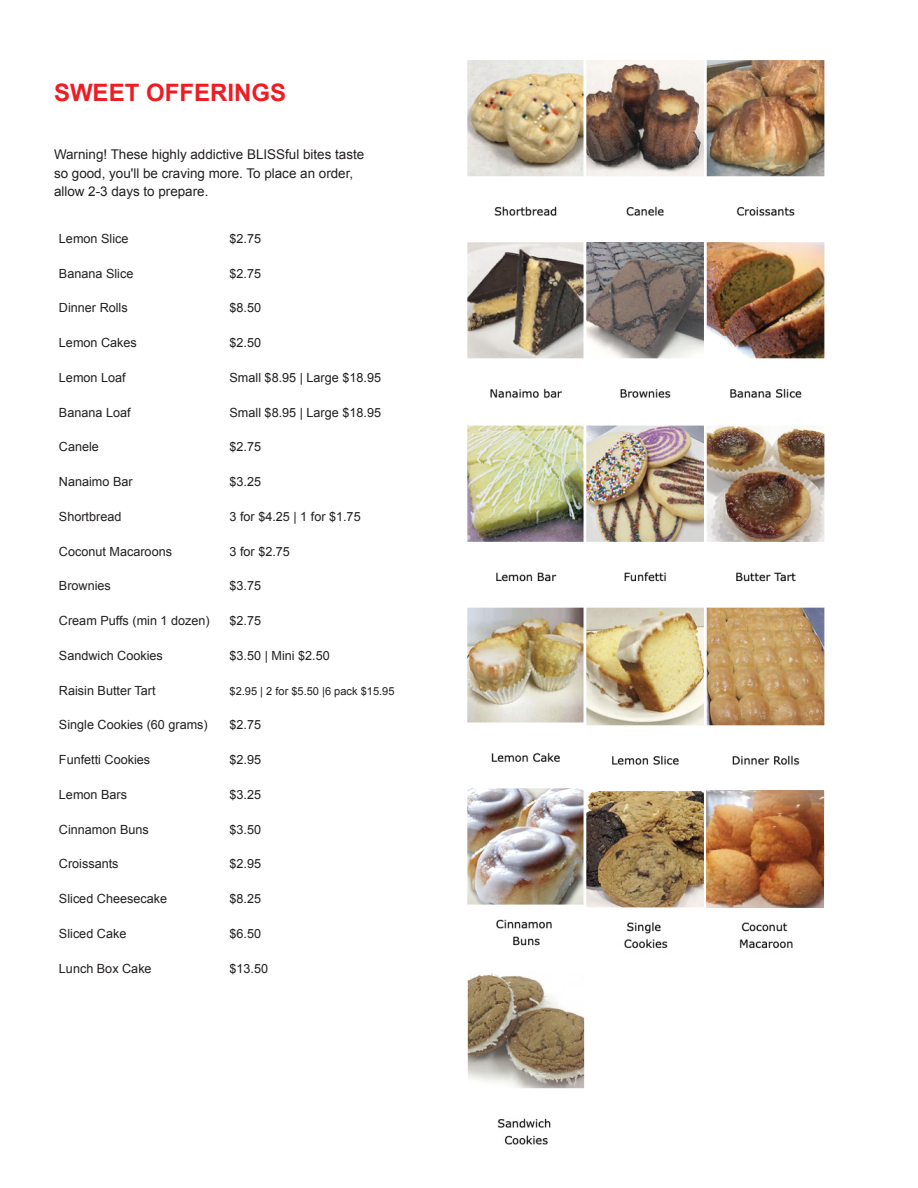
<style>
.page{position:relative;width:918px;height:1188px;background:#fff}
.page>*{position:absolute;margin:0;border:0;box-sizing:border-box;transform-origin:0 0}
.t1{font:700 24px "Arial";color:#ed1d24}
.t2{font:13.35px/18.5px "Arial";color:#231f20}
.t3{font:12.6px "Arial";color:#231f20}
.t4{font:11.1px "Arial";color:#231f20}
</style>
<div class="page">
<img style="left:467px;top:919px;width:326px;height:226px">
<img style="left:467px;top:60px;width:358px;height:848px">
<img style="left:706px;top:790px;width:117px;height:117px">
<h1 class="t1" style="left:54px;top:77px;width:234px">SWEET OFFERINGS</h1>
<p class="t2" style="left:54px;top:145px;width:312px">Warning! These highly addictive BLISSful bites taste so good, you'll be craving more. To place an order, allow 2-3 days to prepare.</p>
<p class="t3" style="left:59px;top:230px;width:71px">Lemon Slice</p>
<p class="t3" style="left:230px;top:230px;width:33px">$2.75</p>
<p class="t3" style="left:59px;top:265px;width:76px">Banana Slice</p>
<p class="t3" style="left:230px;top:265px;width:33px">$2.75</p>
<p class="t3" style="left:59px;top:300px;width:70px">Dinner Rolls</p>
<p class="t3" style="left:230px;top:300px;width:33px">$8.50</p>
<p class="t3" style="left:59px;top:334px;width:79px">Lemon Cakes</p>
<p class="t3" style="left:230px;top:334px;width:33px">$2.50</p>
<p class="t3" style="left:59px;top:369px;width:68px">Lemon Loaf</p>
<p class="t3" style="left:230px;top:369px;width:153px">Small $8.95 | Large $18.95</p>
<p class="t3" style="left:59px;top:404px;width:73px">Banana Loaf</p>
<p class="t3" style="left:230px;top:404px;width:153px">Small $8.95 | Large $18.95</p>
<p class="t3" style="left:59px;top:439px;width:42px">Canele</p>
<p class="t3" style="left:230px;top:439px;width:33px">$2.75</p>
<p class="t3" style="left:59px;top:473px;width:75px">Nanaimo Bar</p>
<p class="t3" style="left:230px;top:473px;width:33px">$3.25</p>
<p class="t3" style="left:59px;top:508px;width:64px">Shortbread</p>
<p class="t3" style="left:230px;top:508px;width:133px">3 for $4.25 | 1 for $1.75</p>
<p class="t3" style="left:59px;top:543px;width:115px">Coconut Macaroons</p>
<p class="t3" style="left:230px;top:543px;width:62px">3 for $2.75</p>
<p class="t3" style="left:59px;top:578px;width:53px">Brownies</p>
<p class="t3" style="left:230px;top:578px;width:33px">$3.75</p>
<p class="t3" style="left:59px;top:612px;width:152px">Cream Puffs (min 1 dozen)</p>
<p class="t3" style="left:230px;top:612px;width:33px">$2.75</p>
<p class="t3" style="left:59px;top:647px;width:105px">Sandwich Cookies</p>
<p class="t3" style="left:230px;top:647px;width:102px">$3.50 | Mini $2.50</p>
<p class="t3" style="left:59px;top:682px;width:98px">Raisin Butter Tart</p>
<p class="t4" style="left:230px;top:683px;width:166px">$2.95 | 2 for $5.50 |6 pack $15.95</p>
<p class="t3" style="left:59px;top:717px;width:150px">Single Cookies (60 grams)</p>
<p class="t3" style="left:230px;top:717px;width:33px">$2.75</p>
<p class="t3" style="left:59px;top:751px;width:93px">Funfetti Cookies</p>
<p class="t3" style="left:230px;top:751px;width:33px">$2.95</p>
<p class="t3" style="left:59px;top:786px;width:70px">Lemon Bars</p>
<p class="t3" style="left:230px;top:786px;width:33px">$3.25</p>
<p class="t3" style="left:59px;top:821px;width:91px">Cinnamon Buns</p>
<p class="t3" style="left:230px;top:821px;width:33px">$3.50</p>
<p class="t3" style="left:59px;top:856px;width:61px">Croissants</p>
<p class="t3" style="left:230px;top:856px;width:33px">$2.95</p>
<p class="t3" style="left:59px;top:890px;width:110px">Sliced Cheesecake</p>
<p class="t3" style="left:230px;top:890px;width:33px">$8.25</p>
<p class="t3" style="left:59px;top:925px;width:69px">Sliced Cake</p>
<p class="t3" style="left:230px;top:925px;width:33px">$6.50</p>
<p class="t3" style="left:59px;top:960px;width:94px">Lunch Box Cake</p>
<p class="t3" style="left:230px;top:960px;width:40px">$13.50</p>
</div>
